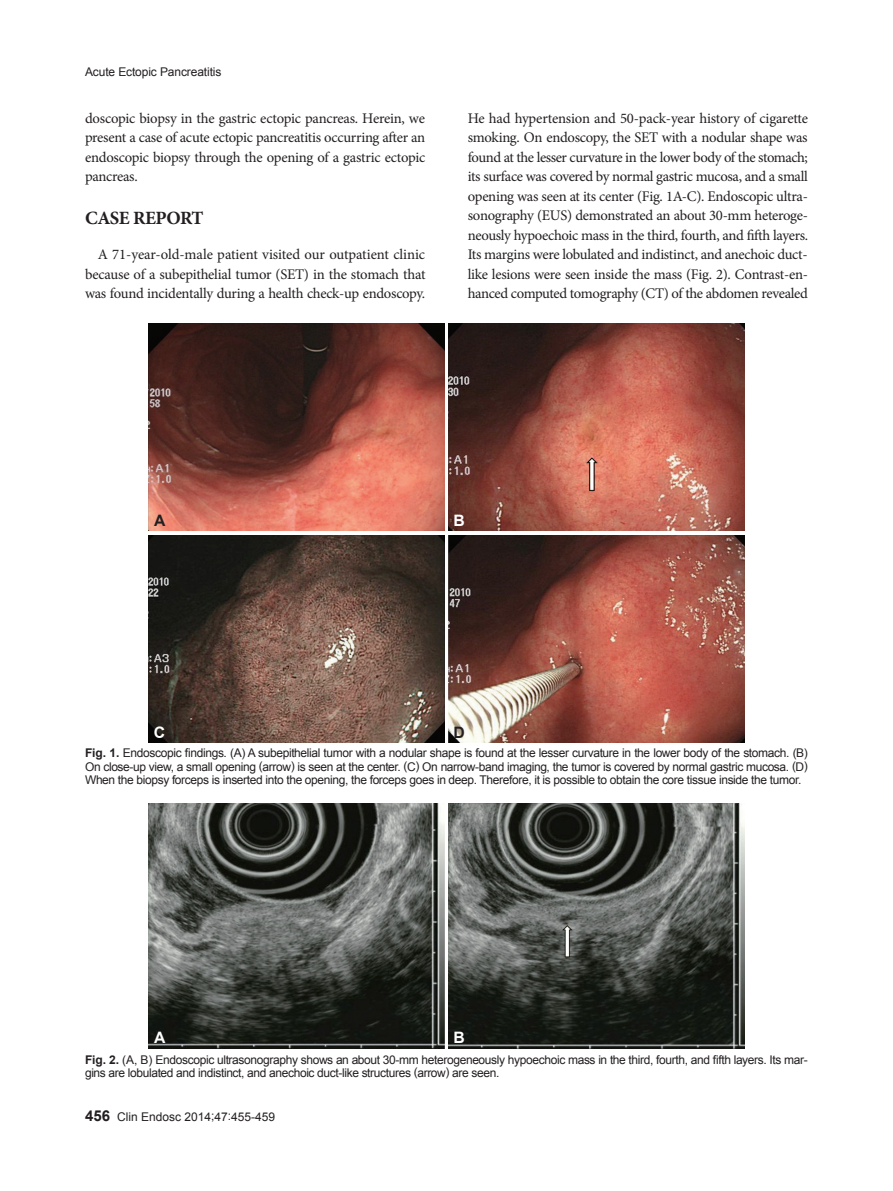
<style>
.page{position:relative;width:893px;height:1191px;background:#fff}
.page>*{position:absolute;margin:0;border:0;box-sizing:border-box;transform-origin:0 0}
.큰제목{font:700 18.75px "Minion Pro";letter-spacing:-.025em;color:#231f20}
.t1{font:700 15.75px "Arial";color:#fff}
.t2{font:700 15.75px "Arial";color:#231f20}
.본문{font:14.7px/19.5px "Minion Pro";letter-spacing:-.025em;color:#231f20;text-align:justify}
.그림제목{font:12px/13.5px "Arial";letter-spacing:-.03em;color:#231f20}
.그림제목-2{font:12px "Arial";color:#231f20}
.그림제목-3{font:12px "Arial";letter-spacing:-.01em;color:#231f20}
.s1{font-weight:700}
.s2{font-weight:700;font-size:15px}
</style>
<div class="page">
<img style="left:149px;top:803px;width:295px;height:245px">
<img style="left:449px;top:803px;width:295px;height:245px">
<img style="left:149px;top:323px;width:295px;height:208px">
<img style="left:449px;top:323px;width:295px;height:208px">
<img style="left:149px;top:535px;width:295px;height:207px">
<img style="left:449px;top:535px;width:295px;height:207px">
<p class="그림제목-3" style="left:85px;top:64px;width:138px">Acute Ectopic Pancreatitis</p>
<p class="본문" style="left:85px;top:108px;width:342px">doscopic biopsy in the gastric ectopic pancreas. Herein, we present a case of acute ectopic pancreatitis occurring after an endoscopic biopsy through the opening of a gastric ectopic pancreas.</p>
<p class="큰제목" style="left:85px;top:204px;width:120px">CASE REPORT</p>
<p class="본문" style="left:85px;top:245px;width:342px;text-indent:13px">A 71-year-old-male patient visited our outpatient clinic because of a subepithelial tumor (SET) in the stomach that was found incidentally during a health check-up endoscopy.</p>
<p class="본문" style="left:468px;top:108px;width:342px">He had hypertension and 50-pack-year history of cigarette smoking. On endoscopy, the SET with a nodular shape was found at the lesser curvature in the lower body of the stomach; its surface was covered by normal gastric mucosa, and a small opening was seen at its center (Fig. 1A-C). Endoscopic ultra&shy;sonography (EUS) demonstrated an about 30-mm heteroge&shy;neously hypoechoic mass in the third, fourth, and fifth layers.<br>Its margins were lobulated and indistinct, and anechoic duct&shy;like lesions were seen inside the mass (Fig. 2). Contrast-en&shy;hanced computed tomography (CT) of the abdomen revealed</p>
<p class="t2" style="left:154px;top:510px;width:13px">A</p>
<p class="t1" style="left:154px;top:721px;width:13px">C</p>
<p class="t1" style="left:454px;top:510px;width:13px">B</p>
<p class="t2" style="left:454px;top:721px;width:13px">D</p>
<p class="그림제목" style="left:85px;top:746px;width:724px;text-align:justify"><span class="s1">Fig. 1.</span> Endoscopic findings. (A) A subepithelial tumor with a nodular shape is found at the lesser curvature in the lower body of the stomach. (B)<br>On close-up view, a small opening (arrow) is seen at the center. (C) On narrow-band imaging, the tumor is covered by normal gastric mucosa. (D)<br>When the biopsy forceps is inserted into the opening, the forceps goes in deep. Therefore, it is possible to obtain the core tissue inside the tumor.</p>
<p class="t1" style="left:154px;top:1027px;width:13px">A</p>
<p class="t1" style="left:454px;top:1027px;width:13px">B</p>
<p class="그림제목" style="left:85px;top:1052px;width:724px"><span class="s1">Fig. 2.</span> (A, B) Endoscopic ultrasonography shows an about 30-mm heterogeneously hypoechoic mass in the third, fourth, and fifth layers. Its mar&shy;gins are lobulated and indistinct, and anechoic duct-like structures (arrow) are seen.</p>
<p class="그림제목-2" style="left:85px;top:1108px;width:192px"><span class="s2">456</span> Clin Endosc 2014;47:455-459</p>
</div>
